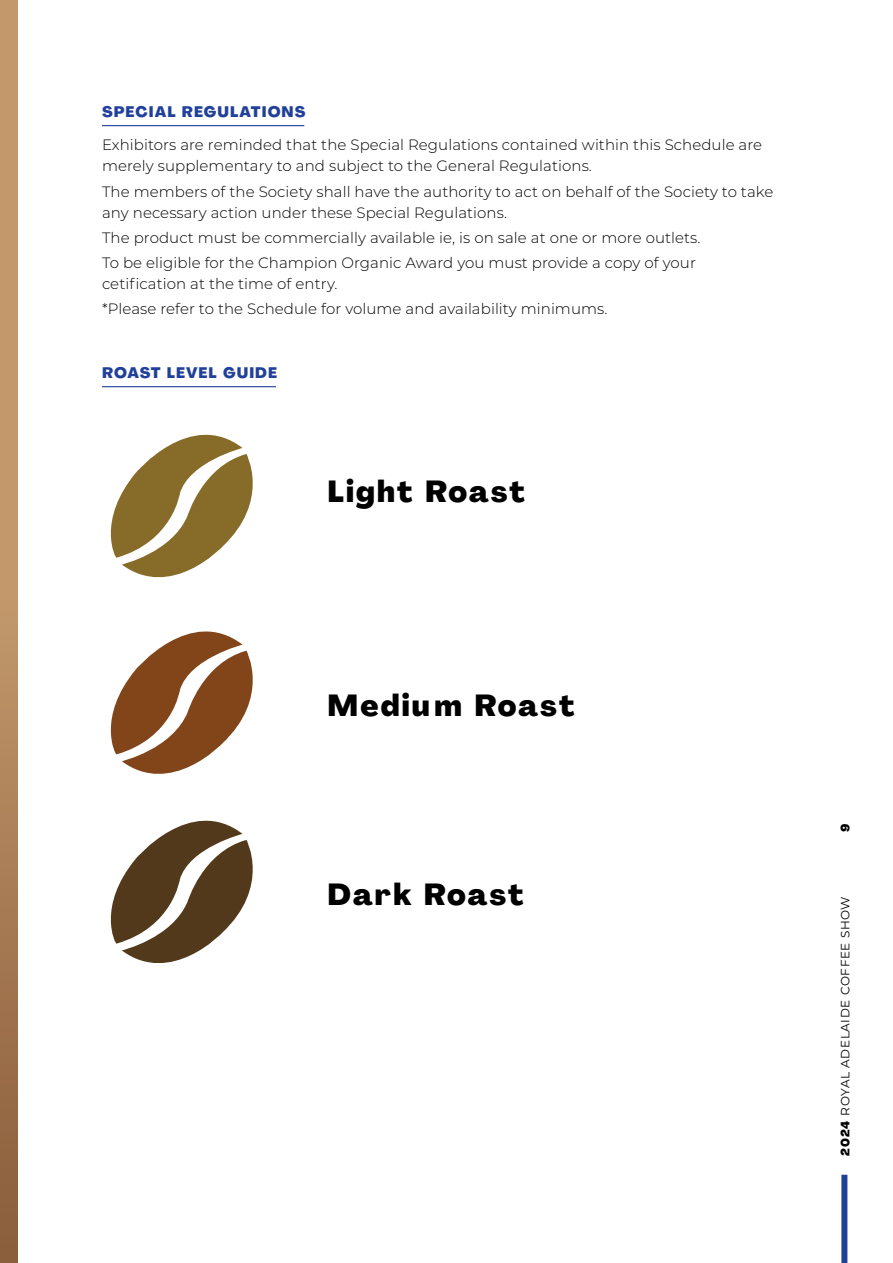
<style>
.page{position:relative;width:893px;height:1263px;background:#fff}
.page>*{position:absolute;margin:0;border:0;box-sizing:border-box;transform-origin:0 0}
.t1{font:30px "Agrandir Variable";letter-spacing:.07em;color:#000}
.t2{font:300 15px/21px "Montserrat";letter-spacing:.005em;color:#000}
.t3{font:15px "Agrandir Variable";letter-spacing:.07em;color:#21409a}
.t4{font:12px "Montserrat";letter-spacing:.05em;color:#000}
.t5{font:12px "Agrandir Variable";color:#000}
.s1{font-family:"Agrandir Variable"}
</style>
<div class="page">
<svg style="left:0;top:0;width:17px;height:1263px;background:#b3885e"></svg>
<div style="left:841px;top:1175px;width:6px;height:88px;background:#21409a"></div>
<hr style="left:102px;top:125px;width:202px;height:1px;background:#21409a">
<hr style="left:102px;top:386px;width:174px;height:1px;background:#21409a">
<svg style="left:110px;top:434px;width:143px;height:529px"></svg>
<p class="t3" style="left:102px;top:102px;width:205px">SPECIAL REGULATIONS</p>
<p class="t2" style="left:102px;top:134px;width:662px">Exhibitors are reminded that the Special Regulations contained within this Schedule are merely supplementary to and subject to the General Regulations.</p>
<p class="t2" style="left:102px;top:180px;width:673px">The members of the Society shall have the authority to act on behalf of the Society to take any necessary action under these Special Regulations.</p>
<p class="t2" style="left:102px;top:224px;width:600px;line-height:25.2px">The product must be commercially available ie, is on sale at one or more outlets.<br>To be eligible for the Champion Organic Award you must provide a copy of your</p>
<p class="t2" style="left:102px;top:271px;width:507px;line-height:25.2px">cetification at the time of entry.<br>*Please refer to the Schedule for volume and availability minimums.</p>
<p class="t3" style="left:102px;top:363px;width:177px">ROAST LEVEL GUIDE</p>
<h1 class="t1" style="left:327px;top:473px;width:199px">Light Roast</h1>
<h1 class="t1" style="left:327px;top:687px;width:249px">Medium Roast</h1>
<h1 class="t1" style="left:327px;top:876px;width:198px">Dark Roast</h1>
<p class="t5" style="left:838px;top:831px;width:10px;rotate:-90deg">9</p>
<p class="t4" style="left:837px;top:1155px;width:261px;rotate:-90deg"><span class="s1">2024</span> ROYAL ADELAIDE COFFEE SHOW</p>
</div>
